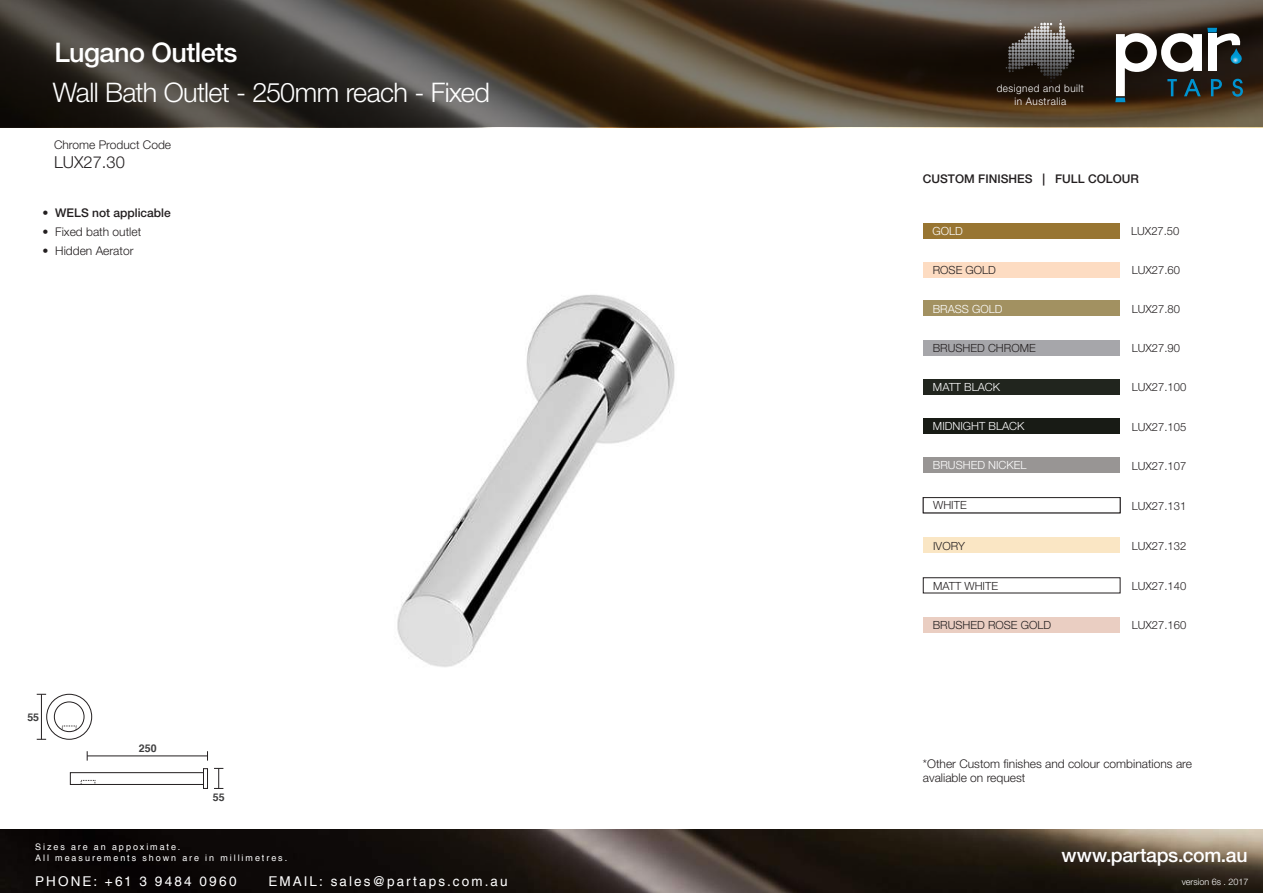
<style>
.page{position:relative;width:1263px;height:893px;background:#fff}
.page>*{position:absolute;margin:0;border:0;box-sizing:border-box;transform-origin:0 0}
.t1{font:300 27px "Helvetica Neue";letter-spacing:-.025em;color:#fff}
.t2{font:500 27px "Helvetica Neue";letter-spacing:-.02em;color:#fff}
.t3{font:500 19.5px "Helvetica Neue";letter-spacing:-.015em;color:#fff}
.t4{font:300 16.5px "Helvetica Neue";color:#231f20}
.t5{font:13.5px "Helvetica";letter-spacing:.16em;color:#fff}
.t6{font:300 12px/14.4px "Helvetica Neue";color:#231f20}
.t7{font:500 12px "Helvetica Neue";color:#231f20}
.t8{font:300 11.25px "Helvetica Neue";color:#231f20}
.t9{font:300 11.25px "Helvetica Neue";color:#fff}
.t10{font:700 10.65px "Helvetica";color:#3e3e3f}
.t11{font:300 10.5px/12.6px "Helvetica Neue";letter-spacing:.05em;color:#fff;text-align:center;scale:.95 1}
.t12{font:9px/10.5px "Helvetica";letter-spacing:.215em;color:#fff}
.t13{font:300 9px "Helvetica Neue";color:#fff}
</style>
<div class="page">
<img style="left:0;top:829px;width:1263px;height:64px">
<svg style="left:0;top:0;width:1263px;height:127px;background:#40372c"></svg>
<svg style="left:1115px;top:28px;width:128px;height:74px"></svg>
<svg style="left:1006px;top:20px;width:69px;height:62px;background:#56514c"></svg>
<div style="left:923px;top:538px;width:197px;height:15px;background:#fae6c4"></div>
<div style="left:923px;top:223px;width:197px;height:15px;background:#987532"></div>
<div style="left:923px;top:301px;width:197px;height:15px;background:#a29161"></div>
<div style="left:923px;top:262px;width:197px;height:15px;background:#fddcc2"></div>
<div style="left:923px;top:379px;width:197px;height:16px;background:#21251e"></div>
<div style="left:923px;top:419px;width:197px;height:15px;background:#181b15"></div>
<div style="left:923px;top:458px;width:197px;height:15px;background:#989594"></div>
<div style="left:923px;top:340px;width:197px;height:16px;background:#a6a6aa"></div>
<div style="left:923px;top:497px;width:197px;height:16px;border:1px solid #231f20"></div>
<div style="left:923px;top:617px;width:197px;height:15px;background:#eacec2"></div>
<div style="left:203px;top:768px;width:5px;height:21px;border:1px solid #231f20"></div>
<div style="left:70px;top:772px;width:134px;height:13px;border:1px solid #231f20"></div>
<hr style="left:87px;top:756px;width:120px;height:1px;background:#231f20">
<svg style="left:214px;top:768px;width:9px;height:21px"></svg>
<hr style="left:41px;top:694px;width:1px;height:45px;background:#231f20">
<div style="left:46px;top:694px;width:46px;height:46px;border:1px solid #231f20;border-radius:50%"></div>
<div style="left:54px;top:701px;width:30px;height:31px;border:1px solid #231f20;border-radius:50%"></div>
<div style="left:81px;top:780px;width:14px;height:5px;border:1px dashed #231f20"></div>
<img style="left:397px;top:294px;width:278px;height:373px">
<h1 class="t2" style="left:54px;top:31px;width:185px">Lugano Outlets</h1>
<h1 class="t1" style="left:53px;top:71px;width:438px">Wall Bath Outlet - 250mm reach - Fixed</h1>
<p class="t6" style="left:54px;top:137px;width:119px">Chrome Product Code</p>
<h3 class="t4" style="left:54px;top:149px;width:72px">LUX27.30</h3>
<p class="t7" style="left:43px;top:203px;width:130px">• WELS not applicable</p>
<p class="t6" style="left:43px;top:224px;width:100px">• Fixed bath outlet</p>
<p class="t6" style="left:43px;top:243px;width:93px">• Hidden Aerator</p>
<p class="t10" style="left:27px;top:708px;width:13px">55</p>
<p class="t10" style="left:139px;top:740px;width:19px">250</p>
<p class="t10" style="left:213px;top:789px;width:13px">55</p>
<p class="t12" style="left:35px;top:842px;width:254px">Sizes are an appoximate.<br>All measurements shown are in millimetres.</p>
<p class="t5" style="left:35px;top:873px;width:203px">PHONE: +61 3 9484 0960</p>
<p class="t5" style="left:268px;top:873px;width:241px">EMAIL: sales@partaps.com.au</p>
<p class="t11" style="left:997px;top:82px;width:93px">designed and built in Australia</p>
<p class="t7" style="left:923px;top:169px;width:218px">CUSTOM FINISHES | FULL COLOUR</p>
<p class="t9" style="left:932px;top:222px;width:32px">GOLD</p>
<p class="t8" style="left:1131px;top:222px;width:50px">LUX27.50</p>
<p class="t8" style="left:933px;top:261px;width:65px">ROSE GOLD</p>
<p class="t8" style="left:1132px;top:261px;width:50px">LUX27.60</p>
<p class="t9" style="left:933px;top:300px;width:71px">BRASS GOLD</p>
<p class="t8" style="left:1132px;top:300px;width:50px">LUX27.80</p>
<p class="t8" style="left:933px;top:339px;width:104px">BRUSHED CHROME</p>
<p class="t8" style="left:1132px;top:339px;width:50px">LUX27.90</p>
<p class="t9" style="left:933px;top:378px;width:69px">MATT BLACK</p>
<p class="t9" style="left:933px;top:417px;width:93px">MIDNIGHT BLACK</p>
<p class="t9" style="left:933px;top:456px;width:95px">BRUSHED NICKEL</p>
<p class="t8" style="left:1132px;top:378px;width:56px">LUX27.100</p>
<p class="t8" style="left:1132px;top:417px;width:56px">LUX27.105</p>
<p class="t8" style="left:1132px;top:456px;width:56px">LUX27.107</p>
<p class="t8" style="left:933px;top:496px;width:35px">WHITE</p>
<p class="t8" style="left:1132px;top:496px;width:56px">LUX27.131</p>
<p class="t8" style="left:933px;top:536px;width:33px">IVORY</p>
<p class="t8" style="left:1132px;top:536px;width:56px">LUX27.132</p>
<p class="t8" style="left:933px;top:576px;width:66px">MATT WHITE</p>
<p class="t8" style="left:933px;top:616px;width:120px">BRUSHED ROSE GOLD</p>
<p class="t8" style="left:1132px;top:577px;width:56px">LUX27.140</p>
<p class="t8" style="left:1132px;top:616px;width:56px">LUX27.160</p>
<p class="t6" style="left:923px;top:755px;width:271px">*Other Custom finishes and colour combinations are avaliable on request</p>
<h2 class="t3" style="left:1062px;top:839px;width:187px">www.partaps.com.au</h2>
<p class="t13" style="left:1182px;top:874px;width:68px">version 6s . 2017</p>
</div>
